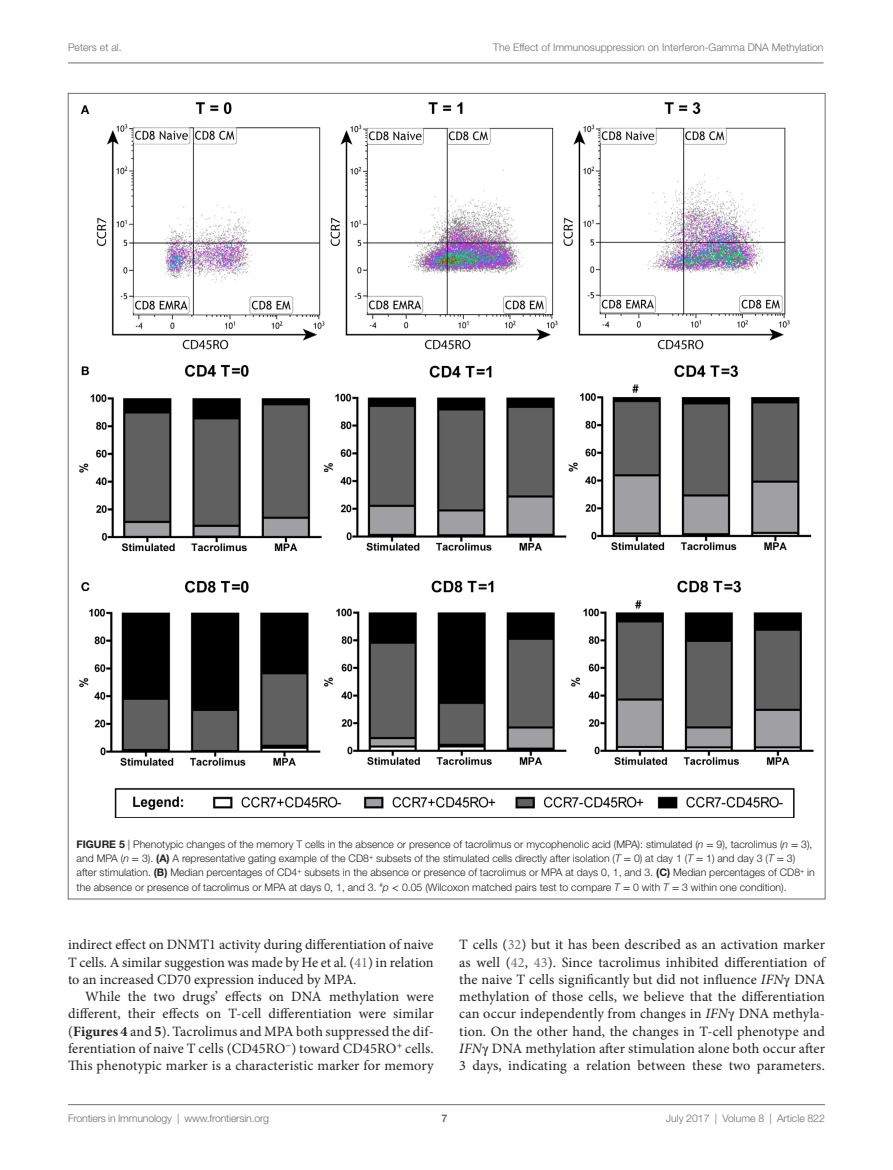
<style>
.page{position:relative;width:893px;height:1170px;background:#fff}
.page>*{position:absolute;margin:0;border:0;box-sizing:border-box;transform-origin:0 0}
.t1{font:14.25px/17.2px "Minion Pro";letter-spacing:.005em;color:#231f20;text-align:justify}
.t2{font:300 10.5px/14.2px "Helvetica Neue LT Std";color:#231f20}
.t3{font:300 10.5px "Helvetica Neue LT Std";color:#6c6d70}
.t4{font:700 10.5px "Helvetica Neue LT Std";color:#6c6d70}
.s1{font-weight:700}
.s2{font-style:italic}
.s3{font-family:"STIX General";font-weight:400}
.s4{color:#6c6d70}
.s5{font-family:"STIX General"}
</style>
<div class="page">
<img style="left:79px;top:102px;width:735px;height:715px">
<hr style="left:68px;top:1104px;width:757px;height:1px;background:#6c6d70">
<hr style="left:68px;top:63px;width:755px;height:1px;background:#6c6d70">
<p class="t3" style="left:68px;top:41px;width:55px">Peters et al.</p>
<p class="t3" style="left:493px;top:41px;width:332px">The Effect of Immunosuppression on Interferon-Gamma DNA Methylation</p>
<p class="t2" style="left:77px;top:836px;width:740px"><span class="s1">FIGURE 5</span> | Phenotypic changes of the memory T cells in the absence or presence of tacrolimus or mycophenolic acid (MPA): stimulated (<span class="s2">n</span> <span class="s3">=</span> 9), tacrolimus (<span class="s2">n</span> <span class="s3">=</span> 3), and MPA (<span class="s2">n</span> <span class="s3">=</span> 3). <span class="s1">(A)</span> A representative gating example of the CD8<sup>+</sup> subsets of the stimulated cells directly after isolation (<span class="s2">T</span> <span class="s3">=</span> 0) at day 1 (<span class="s2">T</span> <span class="s3">=</span> 1) and day 3 (<span class="s2">T</span> <span class="s3">=</span> 3) after stimulation. <span class="s1">(B)</span> Median percentages of CD4<sup>+</sup> subsets in the absence or presence of tacrolimus or MPA at days 0, 1, and 3. <span class="s1">(C)</span> Median percentages of CD8<sup>+</sup> in the absence or presence of tacrolimus or MPA at days 0, 1, and 3. <sup>#</sup><span class="s2">p</span> <span class="s3">&lt;</span> 0.05 (Wilcoxon matched pairs test to compare <span class="s2">T</span> <span class="s3">=</span> 0 with <span class="s2">T</span> <span class="s3">=</span> 3 within one condition).</p>
<p class="t1" style="left:68px;top:936px;width:367px">indirect effect on DNMT1 activity during differentiation of naive T cells. A similar suggestion was made by He et al. (<span class="s4">41</span>) in relation to an increased CD70 expression induced by MPA.</p>
<p class="t1" style="left:68px;top:987px;width:367px;text-indent:17px">While the two drugs’ effects on DNA methylation were different, their effects on T-cell differentiation were similar (<span class="s1">Figures 4</span> and <span class="s1">5</span>). Tacrolimus and MPA both suppressed the dif&shy;ferentiation of naive T cells (CD45RO<sup>−</sup>) toward CD45RO<sup>+</sup> cells.<br>This phenotypic marker is a characteristic marker for memory</p>
<p class="t1" style="left:459px;top:936px;width:367px">T cells (<span class="s4">32</span>) but it has been described as an activation marker as well (<span class="s4">42</span>, <span class="s4">43</span>). Since tacrolimus inhibited differentiation of the naive T cells significantly but did not influence <span class="s2">IFN</span><span class="s5">γ</span> DNA methylation of those cells, we believe that the differentiation can occur independently from changes in <span class="s2">IFN</span><span class="s5">γ</span> DNA methyla&shy;tion. On the other hand, the changes in T-cell phenotype and <span class="s2">IFN</span><span class="s5">γ</span> DNA methylation after stimulation alone both occur after 3 days, indicating a relation between these two parameters.</p>
<p class="t3" style="left:68px;top:1111px;width:203px">Frontiers in Immunology | www.frontiersin.org</p>
<p class="t3" style="left:666px;top:1111px;width:161px">July 2017 | Volume 8 | Article 822</p>
<p class="t4" style="left:441px;top:1111px;width:7px">7</p>
</div>
